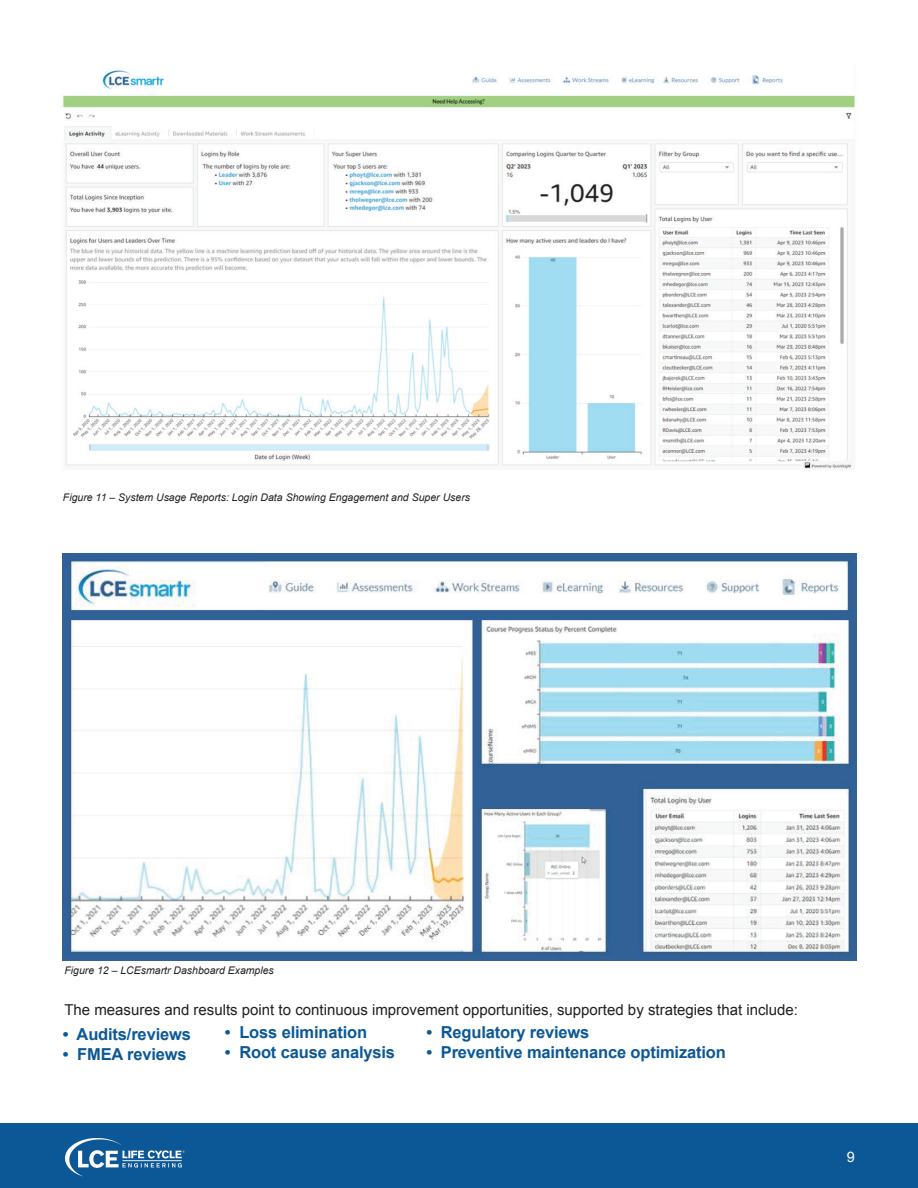
<style>
.page{position:relative;width:918px;height:1188px;background:#fff}
.page>*{position:absolute;margin:0;border:0;box-sizing:border-box;transform-origin:0 0}
.t1{font:700 16.5px "Arial";letter-spacing:-.01em;color:#0c5896}
.t2{font:15px "Arial";color:#231f20}
.t3{font:14.4px "Arial";color:#fff}
.t4{font:italic 10.5px "Arial";color:#231f20}
</style>
<div class="page">
<div style="left:0;top:1124px;width:918px;height:64px;background:#0c5896"></div>
<img style="left:65px;top:1138px;width:120px;height:39px">
<img style="left:63px;top:554px;width:794px;height:407px">
<img style="left:63px;top:70px;width:792px;height:400px">
<p class="t4" style="left:63px;top:491px;width:409px">Figure 11 – System Usage Reports: Login Data Showing Engagement and Super Users</p>
<p class="t4" style="left:64px;top:963px;width:211px">Figure 12 – LCEsmartr Dashboard Examples</p>
<p class="t2" style="left:64px;top:1000px;width:735px">The measures and results point to continuous improvement opportunities, supported by strategies that include:</p>
<p class="t1" style="left:225px;top:1021px;width:144px">• Loss elimination</p>
<p class="t1" style="left:225px;top:1041px;width:172px">• Root cause analysis</p>
<p class="t1" style="left:426px;top:1021px;width:164px">• Regulatory reviews</p>
<p class="t1" style="left:426px;top:1041px;width:301px">• Preventive maintenance optimization</p>
<p class="t1" style="left:63px;top:1024px;width:130px">• Audits/reviews</p>
<p class="t1" style="left:63px;top:1044px;width:125px">• FMEA reviews</p>
<p class="t3" style="left:847px;top:1148px;width:10px">9</p>
</div>
